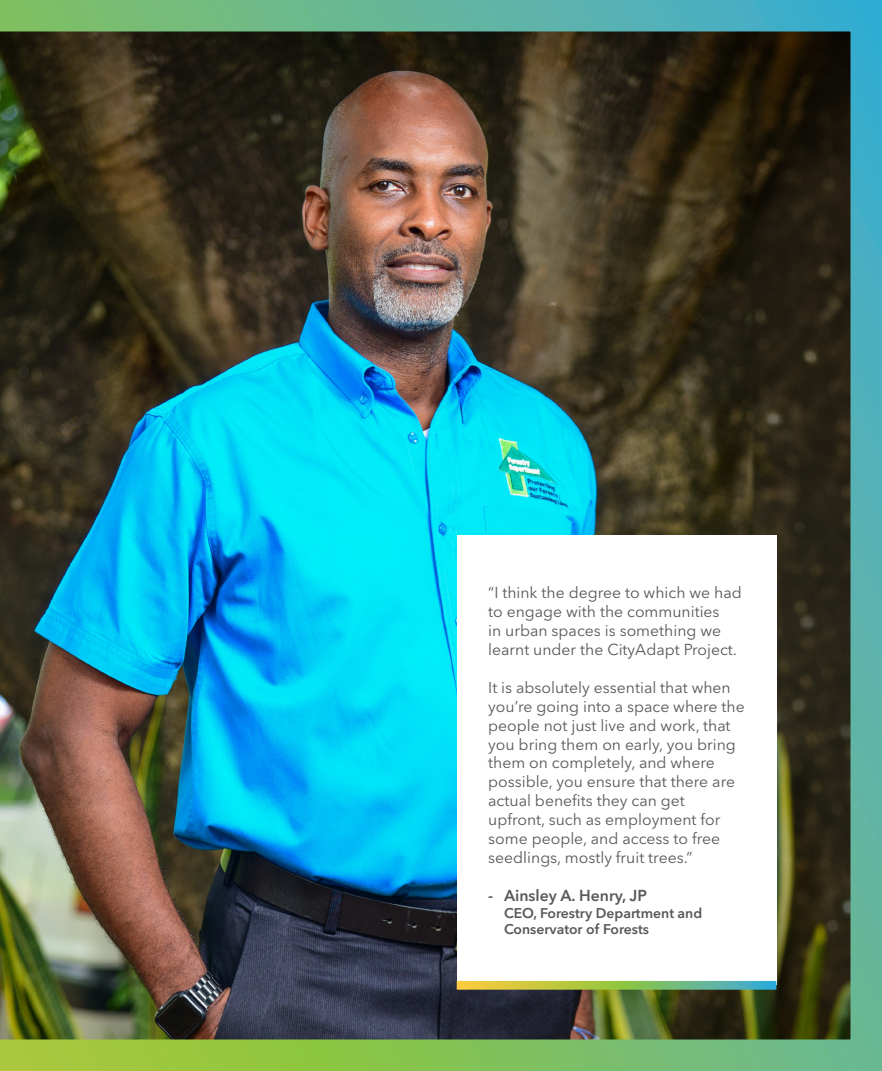
<style>
.page{position:relative;width:882px;height:1071px;background:#fff}
.page>*{position:absolute;margin:0;border:0;box-sizing:border-box;transform-origin:0 0}
.t1{font:15.75px/18.9px "Avenir Next LT Pro";color:#57585a}
.t2{font:600 15.75px "Avenir Next LT Pro";color:#57585a}
.t3{font:600 14px/16.8px "Avenir Next LT Pro";color:#57585a}
</style>
<div class="page">
<img style="left:0;top:0;width:882px;height:1071px">
<div style="left:457px;top:536px;width:319px;height:449px;background:#fff"></div>
<svg style="left:457px;top:981px;width:319px;height:9px;background:#94bc64"></svg>
<p class="t1" style="left:488px;top:583px;width:255px">“I think the degree to which we had to engage with the communities</p>
<p class="t1" style="left:488px;top:621px;width:250px">in urban spaces is something we learnt under the CityAdapt Project.</p>
<p class="t1" style="left:488px;top:678px;width:258px">It is absolutely essential that when you’re going into a space where the</p>
<p class="t1" style="left:488px;top:716px;width:249px">people not just live and work, that you bring them on early, you bring</p>
<p class="t1" style="left:488px;top:754px;width:248px">them on completely, and where possible, you ensure that there are</p>
<p class="t1" style="left:488px;top:791px;width:234px">actual benefits they can get upfront, such as employment for some people, and access to free seedlings, mostly fruit trees.”</p>
<p class="t2" style="left:488px;top:886px;width:160px">- Ainsley A. Henry, JP</p>
<p class="t3" style="left:504px;top:904px;width:200px">CEO, Forestry Department and<br>Conservator of Forests</p>
</div>
